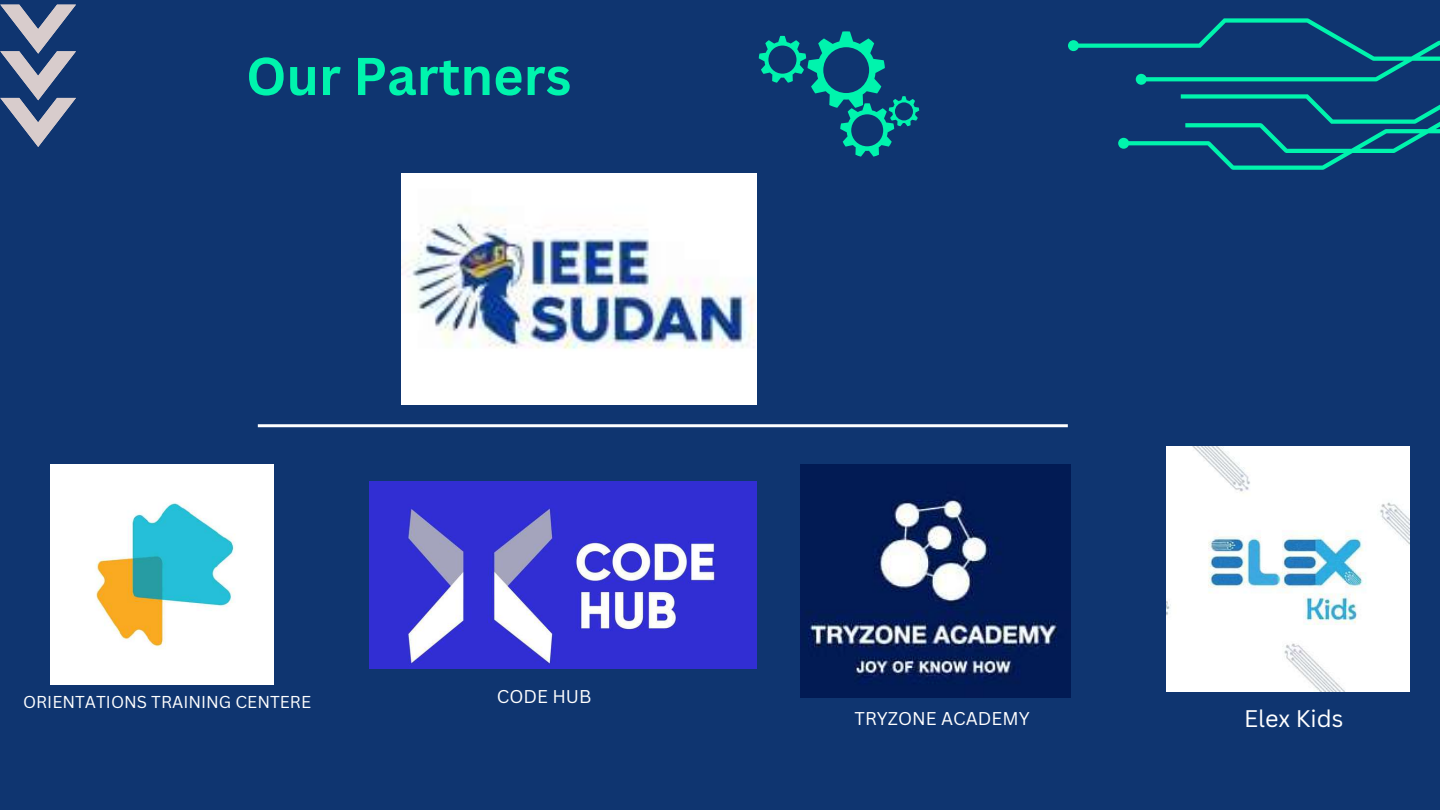
<style>
.page{position:relative;width:1440px;height:810px;background:#0f3570}
.page>*{position:absolute;margin:0;border:0;box-sizing:border-box;transform-origin:0 0}
.t1{font:700 52px "Canva Sans";color:#00f4ad}
.t2{font:23.4px "Canva Sans";color:#fff}
.t3{font:18px "Canva Sans";color:#fff}
.t4{font:16.8px "Canva Sans";color:#fff}
</style>
<div class="page">
<svg style="left:1068px;top:18px;width:372px;height:152px"></svg>
<svg style="left:0;top:5px;width:76px;height:142px"></svg>
<svg style="left:759px;top:31px;width:160px;height:126px"></svg>
<img style="left:800px;top:464px;width:271px;height:234px">
<img style="left:369px;top:481px;width:387px;height:187px">
<img style="left:402px;top:173px;width:354px;height:232px">
<hr style="left:258px;top:424px;width:810px;height:3px;background:#fff">
<img style="left:50px;top:464px;width:223px;height:220px">
<img style="left:1167px;top:447px;width:242px;height:244px">
<h1 class="t1" style="left:246px;top:39px;width:327px">Our Partners</h1>
<p class="t4" style="left:23px;top:690px;width:290px">ORIENTATIONS TRAINING CENTERE</p>
<p class="t3" style="left:497px;top:684px;width:96px">CODE HUB</p>
<p class="t3" style="left:855px;top:706px;width:177px">TRYZONE ACADEMY</p>
<h2 class="t2" style="left:1244px;top:702px;width:101px">Elex Kids</h2>
</div>
